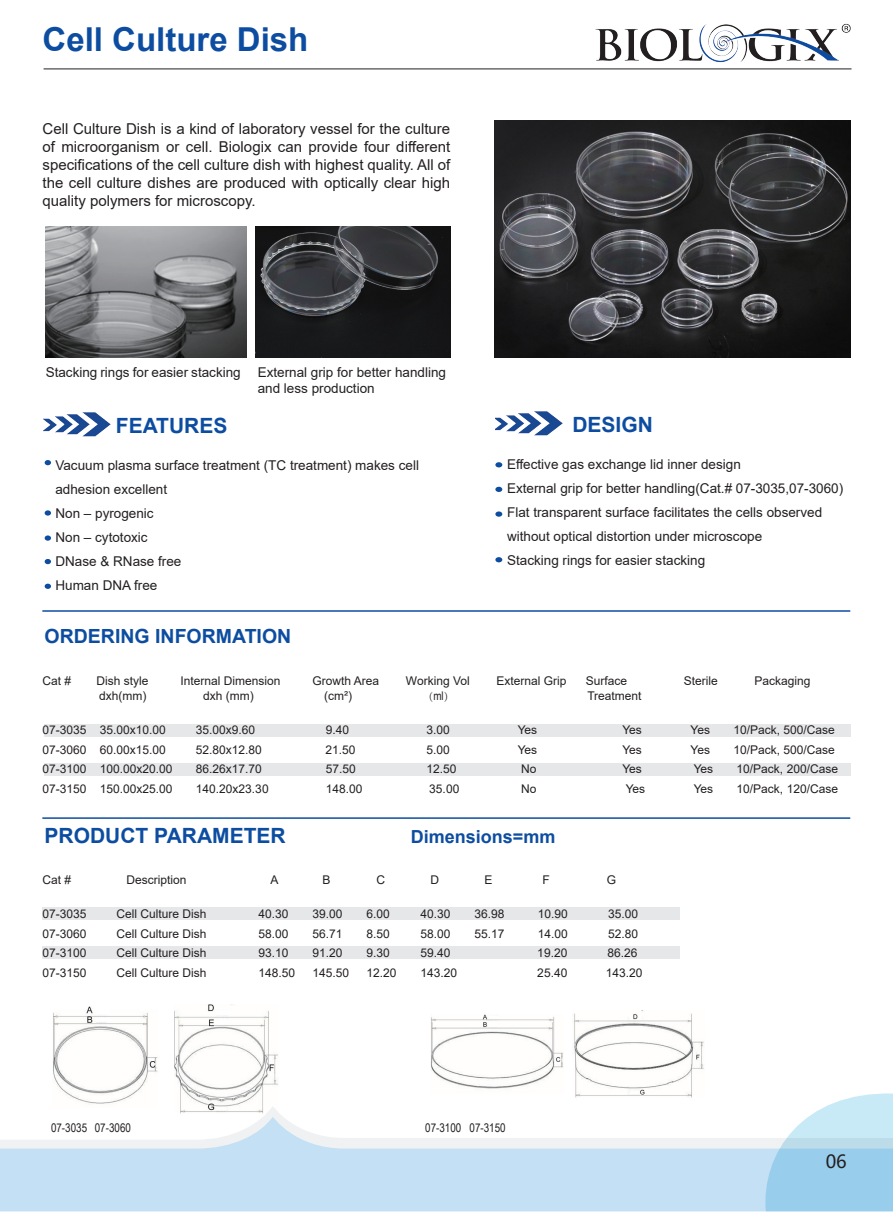
<style>
.page{position:relative;width:893px;height:1212px;background:#fff}
.page>*{position:absolute;margin:0;border:0;box-sizing:border-box;transform-origin:0 0}
.t1{font:700 33px "Arial";color:#0d4da1}
.t2{font:700 21px "Arial";color:#0d4da1}
.t3{font:700 19.5px "Arial";color:#0d4da1}
.t4{font:700 18px "Arial";color:#0d4da1}
.t5{font:18px "Microsoft Ya Hei";color:#231f20}
.t6{font:15px/18px "Arial";color:#231f20;text-align:justify}
.t7{font:13.5px/24px "Arial";color:#231f20}
.t8{font:12px "Arial";color:#231f20}
.t9{font:12px "Arial Narrow";color:#231f20}
.t10{font:300 12px "Adobe Song Std";color:#231f20}
.s1{font-family:"Arial Narrow";font-weight:400}
</style>
<div class="page">
<div style="left:43px;top:907px;width:637px;height:12px;background:#e6e7e9"></div>
<div style="left:43px;top:947px;width:637px;height:12px;background:#e6e7e9"></div>
<img style="left:588px;top:23px;width:264px;height:47px">
<hr style="left:44px;top:69px;width:807px;height:1px;background:#231f20">
<img style="left:44px;top:412px;width:66px;height:25px">
<svg style="left:45px;top:460px;width:6px;height:5px"></svg>
<svg style="left:45px;top:559px;width:6px;height:5px"></svg>
<svg style="left:45px;top:584px;width:6px;height:5px"></svg>
<svg style="left:45px;top:510px;width:6px;height:6px"></svg>
<svg style="left:45px;top:535px;width:6px;height:6px"></svg>
<svg style="left:495px;top:487px;width:7px;height:5px"></svg>
<div style="left:495px;top:511px;width:7px;height:6px;background:#0d4da1;border-radius:50%"></div>
<svg style="left:495px;top:557px;width:7px;height:5px"></svg>
<svg style="left:495px;top:462px;width:7px;height:5px"></svg>
<img style="left:495px;top:120px;width:355px;height:238px">
<img style="left:495px;top:411px;width:68px;height:25px">
<div style="left:44px;top:724px;width:806px;height:12px;background:#e6e7e9"></div>
<div style="left:44px;top:763px;width:806px;height:13px;background:#e6e7e9"></div>
<hr style="left:42px;top:610px;width:808px;height:2px;background:#0d4da1">
<hr style="left:42px;top:817px;width:808px;height:2px;background:#0d4da1">
<img style="left:46px;top:227px;width:200px;height:131px">
<img style="left:255px;top:227px;width:195px;height:131px">
<img style="left:431px;top:1010px;width:273px;height:82px">
<img style="left:53px;top:1004px;width:225px;height:88px">
<svg style="left:0;top:1092px;width:893px;height:119px"></svg>
<h1 class="t1" style="left:43px;top:16px;width:267px">Cell Culture Dish</h1>
<p class="t6" style="left:43px;top:120px;width:409px">Cell Culture Dish is a kind of laboratory vessel for the culture of microorganism or cell. Biologix can provide four different specifications of the cell culture dish with highest quality. All of the cell culture dishes are produced with optically clear high quality polymers for microscopy.</p>
<p class="t7" style="left:46px;top:360px;width:197px">Stacking rings for easier stacking</p>
<p class="t7" style="left:258px;top:364px;width:190px;line-height:16.2px">External grip for better handling and less production</p>
<h2 class="t2" style="left:572px;top:410px;width:82px">DESIGN</h2>
<h2 class="t2" style="left:116px;top:411px;width:113px">FEATURES</h2>
<p class="t7" style="left:55px;top:453px;width:365px">Vacuum plasma surface treatment (TC treatment) makes cell adhesion excellent<br>Non – pyrogenic<br>Non – cytotoxic<br>DNase &amp; RNase free<br>Human DNA free</p>
<p class="t7" style="left:507px;top:452px;width:338px">Effective gas exchange lid inner design<br>External grip for better handling(Cat.# 07-3035,07-3060)<br>Flat transparent surface facilitates the cells observed without optical distortion under microscope<br>Stacking rings for easier stacking</p>
<h3 class="t3" style="left:45px;top:622px;width:248px">ORDERING INFORMATION</h3>
<p class="t8" style="left:43px;top:673px;width:30px">Cat #</p>
<p class="t8" style="left:97px;top:673px;width:54px">Dish style</p>
<p class="t8" style="left:181px;top:673px;width:102px">Internal Dimension</p>
<p class="t8" style="left:313px;top:673px;width:68px">Growth Area</p>
<p class="t8" style="left:406px;top:673px;width:65px">Working Vol</p>
<p class="t8" style="left:496px;top:673px;width:72px">External Grip</p>
<p class="t8" style="left:586px;top:673px;width:43px">Surface</p>
<p class="t8" style="left:684px;top:673px;width:36px">Sterile</p>
<p class="t8" style="left:755px;top:673px;width:58px">Packaging</p>
<p class="t8" style="left:99px;top:688px;width:49px">dxh(mm)</p>
<p class="t8" style="left:203px;top:688px;width:52px">dxh (mm)</p>
<p class="t8" style="left:324px;top:688px;width:29px">(cm²)</p>
<p class="t10" style="left:429px;top:689px;width:21px">(<span class="s1">ml</span>)</p>
<p class="t8" style="left:587px;top:688px;width:56px">Treatment</p>
<p class="t8" style="left:43px;top:722px;width:125px">07-3035 35.00x10.00</p>
<p class="t8" style="left:196px;top:722px;width:61px">35.00x9.60</p>
<p class="t8" style="left:326px;top:722px;width:25px">9.40</p>
<p class="t8" style="left:427px;top:722px;width:25px">3.00</p>
<p class="t8" style="left:518px;top:722px;width:21px">Yes</p>
<p class="t8" style="left:622px;top:722px;width:21px">Yes</p>
<p class="t8" style="left:691px;top:722px;width:21px">Yes</p>
<p class="t8" style="left:733px;top:722px;width:103px">10/Pack, 500/Case</p>
<p class="t8" style="left:43px;top:741px;width:125px">07-3060 60.00x15.00</p>
<p class="t8" style="left:196px;top:741px;width:68px">52.80x12.80</p>
<p class="t8" style="left:325px;top:741px;width:32px">21.50</p>
<p class="t8" style="left:427px;top:741px;width:25px">5.00</p>
<p class="t8" style="left:518px;top:741px;width:21px">Yes</p>
<p class="t8" style="left:622px;top:741px;width:21px">Yes</p>
<p class="t8" style="left:691px;top:741px;width:21px">Yes</p>
<p class="t8" style="left:733px;top:741px;width:103px">10/Pack, 500/Case</p>
<p class="t8" style="left:43px;top:761px;width:132px">07-3100 100.00x20.00</p>
<p class="t8" style="left:196px;top:761px;width:68px">86.26x17.70</p>
<p class="t8" style="left:326px;top:761px;width:32px">57.50</p>
<p class="t8" style="left:427px;top:761px;width:32px">12.50</p>
<p class="t8" style="left:521px;top:761px;width:17px">No</p>
<p class="t8" style="left:622px;top:761px;width:21px">Yes</p>
<p class="t8" style="left:694px;top:761px;width:21px">Yes</p>
<p class="t8" style="left:737px;top:761px;width:103px">10/Pack, 200/Case</p>
<p class="t8" style="left:43px;top:780px;width:132px">07-3150 150.00x25.00</p>
<p class="t8" style="left:196px;top:780px;width:74px">140.20x23.30</p>
<p class="t8" style="left:326px;top:780px;width:38px">148.00</p>
<p class="t8" style="left:429px;top:780px;width:32px">35.00</p>
<p class="t8" style="left:521px;top:780px;width:17px">No</p>
<p class="t8" style="left:626px;top:780px;width:21px">Yes</p>
<p class="t8" style="left:694px;top:780px;width:21px">Yes</p>
<p class="t8" style="left:737px;top:780px;width:103px">10/Pack, 120/Case</p>
<h2 class="t2" style="left:45px;top:821px;width:243px">PRODUCT PARAMETER</h2>
<h3 class="t4" style="left:411px;top:824px;width:146px">Dimensions=mm</h3>
<p class="t8" style="left:43px;top:872px;width:30px">Cat #</p>
<p class="t8" style="left:127px;top:872px;width:62px">Description</p>
<p class="t8" style="left:271px;top:872px;width:10px">A</p>
<p class="t8" style="left:323px;top:872px;width:10px">B</p>
<p class="t8" style="left:377px;top:872px;width:10px">C</p>
<p class="t8" style="left:431px;top:872px;width:10px">D</p>
<p class="t8" style="left:485px;top:872px;width:10px">E</p>
<p class="t8" style="left:543px;top:872px;width:9px">F</p>
<p class="t8" style="left:607px;top:872px;width:11px">G</p>
<p class="t8" style="left:43px;top:905px;width:46px">07-3035</p>
<p class="t8" style="left:117px;top:905px;width:92px">Cell Culture Dish</p>
<p class="t8" style="left:259px;top:905px;width:32px">40.30</p>
<p class="t8" style="left:313px;top:905px;width:32px">39.00</p>
<p class="t8" style="left:367px;top:905px;width:25px">6.00</p>
<p class="t8" style="left:421px;top:905px;width:32px">40.30</p>
<p class="t8" style="left:475px;top:905px;width:32px">36.98</p>
<p class="t8" style="left:538px;top:905px;width:32px">10.90</p>
<p class="t8" style="left:608px;top:905px;width:32px">35.00</p>
<p class="t8" style="left:43px;top:925px;width:46px">07-3060</p>
<p class="t8" style="left:117px;top:925px;width:92px">Cell Culture Dish</p>
<p class="t8" style="left:259px;top:925px;width:32px">58.00</p>
<p class="t8" style="left:313px;top:925px;width:32px">56.71</p>
<p class="t8" style="left:367px;top:925px;width:25px">8.50</p>
<p class="t8" style="left:421px;top:925px;width:32px">58.00</p>
<p class="t8" style="left:475px;top:925px;width:32px">55.17</p>
<p class="t8" style="left:538px;top:925px;width:32px">14.00</p>
<p class="t8" style="left:608px;top:925px;width:32px">52.80</p>
<p class="t8" style="left:43px;top:944px;width:46px">07-3100</p>
<p class="t8" style="left:117px;top:944px;width:92px">Cell Culture Dish</p>
<p class="t8" style="left:259px;top:944px;width:32px">93.10</p>
<p class="t8" style="left:313px;top:944px;width:32px">91.20</p>
<p class="t8" style="left:367px;top:944px;width:25px">9.30</p>
<p class="t8" style="left:421px;top:944px;width:32px">59.40</p>
<p class="t8" style="left:537px;top:944px;width:32px">19.20</p>
<p class="t8" style="left:607px;top:944px;width:32px">86.26</p>
<p class="t8" style="left:43px;top:964px;width:46px">07-3150</p>
<p class="t8" style="left:117px;top:964px;width:92px">Cell Culture Dish</p>
<p class="t8" style="left:259px;top:964px;width:38px">148.50</p>
<p class="t8" style="left:313px;top:964px;width:38px">145.50</p>
<p class="t8" style="left:367px;top:964px;width:32px">12.20</p>
<p class="t8" style="left:421px;top:964px;width:38px">143.20</p>
<p class="t8" style="left:537px;top:964px;width:32px">25.40</p>
<p class="t8" style="left:606px;top:964px;width:38px">143.20</p>
<p class="t9" style="left:51px;top:1119px;width:81px">07-3035 07-3060</p>
<p class="t9" style="left:425px;top:1119px;width:82px">07-3100 07-3150</p>
<h3 class="t5" style="left:826px;top:1149px;width:23px">06</h3>
</div>
